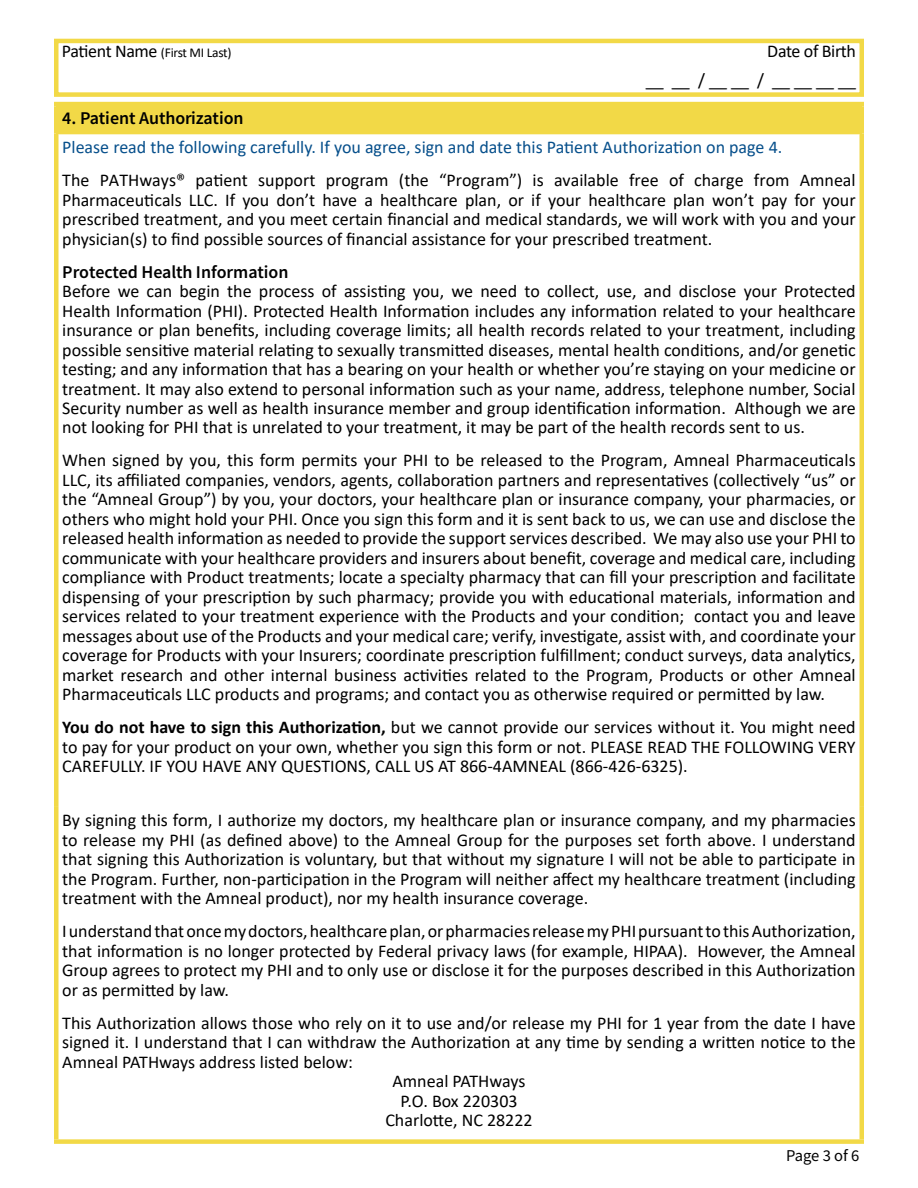
<style>
.page{position:relative;width:918px;height:1188px;background:#fff}
.page>*{position:absolute;margin:0;border:0;box-sizing:border-box;transform-origin:0 0}
.t1{font:18px/19.5px "Calibri";color:#000;text-align:justify}
.t2{font:18px "Calibri";color:#064f8b}
.t3{font:18px "Source Sans Variable";color:#000}
.t4{font:18px/29.1px "Calibri";letter-spacing:-.02em;color:#000;text-align:right}
.t5{font:16.5px "Source Sans Pro";letter-spacing:-.005em;color:#000}
.t6{font:13.5px "Calibri";letter-spacing:-.02em;color:#000}
.s1{font-size:18px}
.s2{font-weight:700}
</style>
<div class="page">
<div style="left:54px;top:39px;width:810px;height:58px;border:4px solid #f2d947"></div>
<div style="left:56px;top:104px;width:806px;height:30px;background:#f2d947"></div>
<hr style="left:54px;top:134px;width:4px;height:673px;background:#f2d947">
<hr style="left:860px;top:134px;width:4px;height:673px;background:#f2d947">
<hr style="left:54px;top:807px;width:4px;height:332px;background:#f2d947">
<hr style="left:860px;top:807px;width:4px;height:332px;background:#f2d947">
<div style="left:54px;top:1139px;width:810px;height:5px;background:#f2d947"></div>
<hr style="left:54px;top:102px;width:810px;height:4px;background:#f2d947">
<hr style="left:54px;top:106px;width:4px;height:28px;background:#f2d947">
<hr style="left:860px;top:106px;width:4px;height:28px;background:#f2d947">
<p class="t6" style="left:62px;top:43px;width:171px"><span class="s1">Patient Name</span> (First MI Last)</p>
<p class="t4" style="left:646px;top:36px;width:212px">Date of Birth<br>_ _ / __ / ____</p>
<p class="t3" style="left:62px;top:107px;width:183px">4. Patient Authorization</p>
<p class="t2" style="left:62px;top:135px;width:722px">Please read the following carefully. If you agree, sign and date this Patient Authorization on page 4.</p>
<p class="t1" style="left:62px;top:170px;width:795px">The PATHways® patient support program (the “Program”) is available free of charge from Amneal Pharmaceuticals LLC. If you don’t have a healthcare plan, or if your healthcare plan won’t pay for your prescribed treatment, and you meet certain financial and medical standards, we will work with you and your physician(s) to find possible sources of financial assistance for your prescribed treatment.</p>
<p class="t3" style="left:62px;top:261px;width:228px">Protected Health Information</p>
<p class="t1" style="left:62px;top:281px;width:795px">Before we can begin the process of assisting you, we need to collect, use, and disclose your Protected Health Information (PHI). Protected Health Information includes any information related to your healthcare insurance or plan benefits, including coverage limits; all health records related to your treatment, including possible sensitive material relating to sexually transmitted diseases, mental health conditions, and/or genetic testing; and any information that has a bearing on your health or whether you’re staying on your medicine or treatment. It may also extend to personal information such as your name, address, telephone number, Social Security number as well as health insurance member and group identification information. Although we are not looking for PHI that is unrelated to your treatment, it may be part of the health records sent to us.</p>
<p class="t1" style="left:62px;top:450px;width:795px">When signed by you, this form permits your PHI to be released to the Program, Amneal Pharmaceuticals LLC, its affiliated companies, vendors, agents, collaboration partners and representatives (collectively “us” or the “Amneal Group”) by you, your doctors, your healthcare plan or insurance company, your pharmacies, or others who might hold your PHI. Once you sign this form and it is sent back to us, we can use and disclose the released health information as needed to provide the support services described. We may also use your PHI to communicate with your healthcare providers and insurers about benefit, coverage and medical care, including compliance with Product treatments; locate a specialty pharmacy that can fill your prescription and facilitate dispensing of your prescription by such pharmacy; provide you with educational materials, information and services related to your treatment experience with the Products and your condition; contact you and leave messages about use of the Products and your medical care; verify, investigate, assist with, and coordinate your coverage for Products with your Insurers; coordinate prescription fulfillment; conduct surveys, data analytics, market research and other internal business activities related to the Program, Products or other Amneal Pharmaceuticals LLC products and programs; and contact you as otherwise required or permitted by law.</p>
<p class="t1" style="left:62px;top:717px;width:795px"><span class="s2">You do not have to sign this Authorization,</span> but we cannot provide our services without it. You might need to pay for your product on your own, whether you sign this form or not. PLEASE READ THE FOLLOWING VERY CAREFULLY. IF YOU HAVE ANY QUESTIONS, CALL US AT 866-4AMNEAL (866-426-6325).</p>
<p class="t1" style="left:62px;top:810px;width:795px">By signing this form, I authorize my doctors, my healthcare plan or insurance company, and my pharmacies to release my PHI (as defined above) to the Amneal Group for the purposes set forth above. I understand that signing this Authorization is voluntary, but that without my signature I will not be able to participate in the Program. Further, non-participation in the Program will neither affect my healthcare treatment (including treatment with the Amneal product), nor my health insurance coverage.</p>
<p class="t1" style="left:62px;top:921px;width:795px">I understand that once my doctors, healthcare plan, or pharmacies release my PHI pursuant to this Authorization, that information is no longer protected by Federal privacy laws (for example, HIPAA). However, the Amneal Group agrees to protect my PHI and to only use or disclose it for the purposes described in this Authorization or as permitted by law.</p>
<p class="t1" style="left:62px;top:1013px;width:795px">This Authorization allows those who rely on it to use and/or release my PHI for 1 year from the date I have</p>
<p class="t1" style="left:62px;top:1032px;width:795px">signed it. I understand that I can withdraw the Authorization at any time by sending a written notice to the</p>
<p class="t1" style="left:62px;top:1051px;width:292px">Amneal PATHways address listed below:</p>
<p class="t1" style="left:393px;top:1071px;width:134px">Amneal PATHways</p>
<p class="t1" style="left:400px;top:1090px;width:119px">P.O. Box 220303</p>
<p class="t1" style="left:385px;top:1110px;width:149px">Charlotte, NC 28222</p>
<p class="t5" style="left:786px;top:1146px;width:75px">Page 3 of 6</p>
</div>
